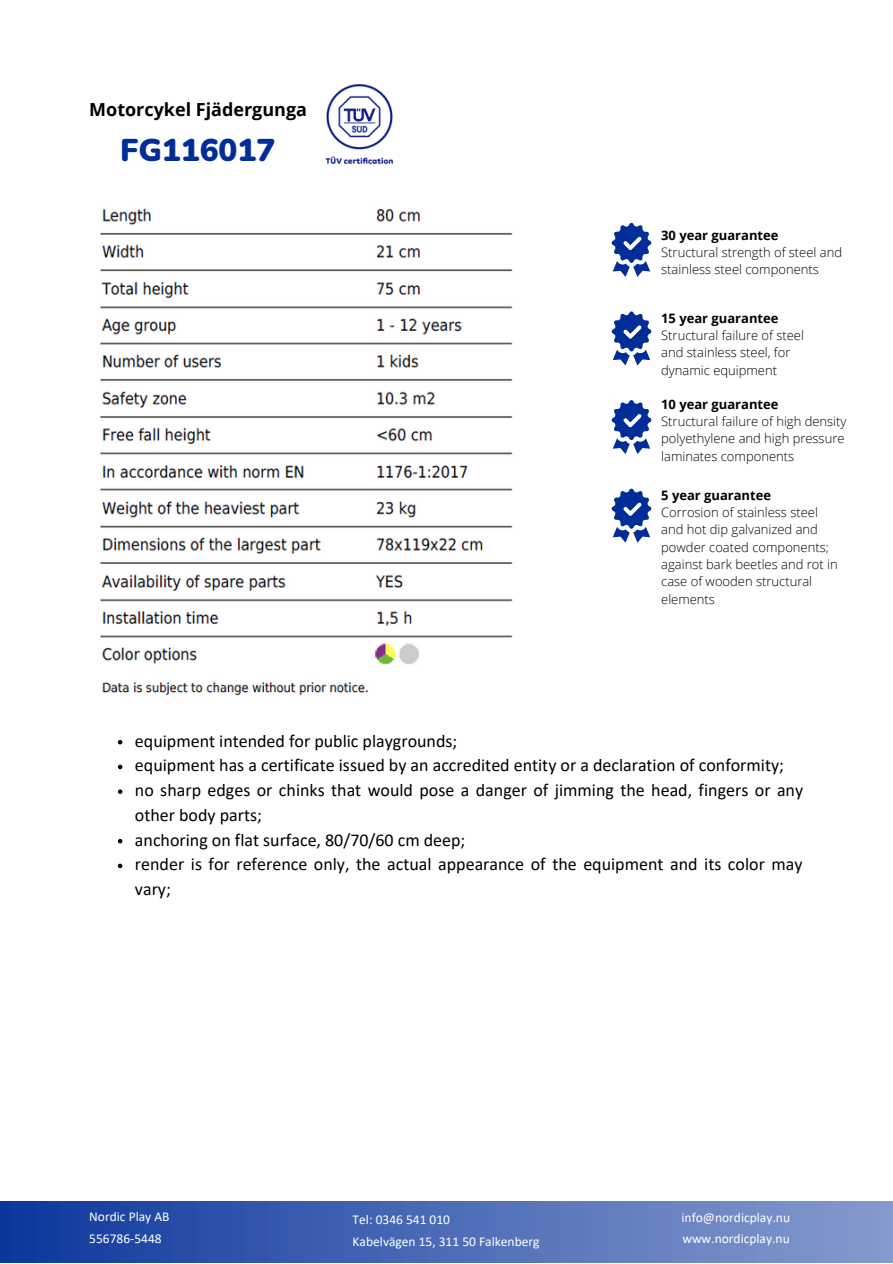
<style>
.page{position:relative;width:893px;height:1264px;background:#fff}
.page>*{position:absolute;margin:0;border:0;box-sizing:border-box;transform-origin:0 0}
.t1{font:900 31.5px "Nunito";color:#002d98}
.t2{font:18px/24.8px "Calibri";color:#000}
.t3{font:700 18px "Open Sans";color:#000}
.t4{font:13.5px "Calibri";color:#fff}
.t5{font:300 13.05px/17.2px "Open Sans";color:#000}
.t6{font:700 13.05px "Open Sans";color:#000}
</style>
<div class="page">
<img style="left:325px;top:84px;width:69px;height:81px">
<div style="left:0;top:1201px;width:892px;height:61px;background:linear-gradient(to right,#0e389d,#889dce)"></div>
<svg style="left:611px;top:223px;width:40px;height:54px"></svg>
<svg style="left:611px;top:311px;width:40px;height:54px"></svg>
<svg style="left:611px;top:400px;width:40px;height:54px"></svg>
<svg style="left:611px;top:488px;width:40px;height:54px"></svg>
<img style="left:100px;top:208px;width:413px;height:488px">
<svg style="left:118px;top:740px;width:4px;height:4px"></svg>
<svg style="left:118px;top:764px;width:4px;height:5px"></svg>
<svg style="left:118px;top:789px;width:4px;height:5px"></svg>
<svg style="left:118px;top:839px;width:4px;height:4px"></svg>
<svg style="left:118px;top:863px;width:4px;height:5px"></svg>
<p class="t3" style="left:89px;top:97px;width:219px">Motorcykel Fjädergunga</p>
<p class="t1" style="left:120px;top:129px;width:157px">FG116017</p>
<p class="t6" style="left:661px;top:226px;width:119px">30 year guarantee</p>
<p class="t5" style="left:661px;top:243px;width:182px">Structural strength of steel and stainless steel components</p>
<p class="t6" style="left:661px;top:309px;width:119px">15 year guarantee</p>
<p class="t5" style="left:661px;top:326px;width:144px">Structural failure of steel and stainless steel, for dynamic equipment</p>
<p class="t6" style="left:661px;top:395px;width:119px">10 year guarantee</p>
<p class="t5" style="left:661px;top:412px;width:187px">Structural failure of high density polyethylene and high pressure laminates components</p>
<p class="t6" style="left:661px;top:486px;width:111px">5 year guarantee</p>
<p class="t5" style="left:661px;top:503px;width:178px">Corrosion of stainless steel and hot dip galvanized and powder coated components; against bark beetles and rot in case of wooden structural elements</p>
<p class="t2" style="left:135px;top:729px;width:324px">equipment intended for public playgrounds;</p>
<p class="t2" style="left:135px;top:754px;width:650px">equipment has a certificate issued by an accredited entity or a declaration of conformity;</p>
<p class="t2" style="left:135px;top:779px;width:669px">no sharp edges or chinks that would pose a danger of jimming the head, fingers or any other body parts;</p>
<p class="t2" style="left:135px;top:828px;width:332px">anchoring on flat surface, 80/70/60 cm deep;</p>
<p class="t2" style="left:135px;top:853px;width:669px">render is for reference only, the actual appearance of the equipment and its color may vary;</p>
<p class="t4" style="left:89px;top:1211px;width:82px">Nordic Play AB</p>
<p class="t4" style="left:89px;top:1232px;width:74px">556786-5448</p>
<p class="t4" style="left:352px;top:1214px;width:99px">Tel: 0346 541 010</p>
<p class="t4" style="left:681px;top:1211px;width:110px">info@nordicplay.nu</p>
<p class="t4" style="left:352px;top:1235px;width:188px">Kabelvägen 15, 311 50 Falkenberg</p>
<p class="t4" style="left:682px;top:1232px;width:109px">www.nordicplay.nu</p>
</div>
